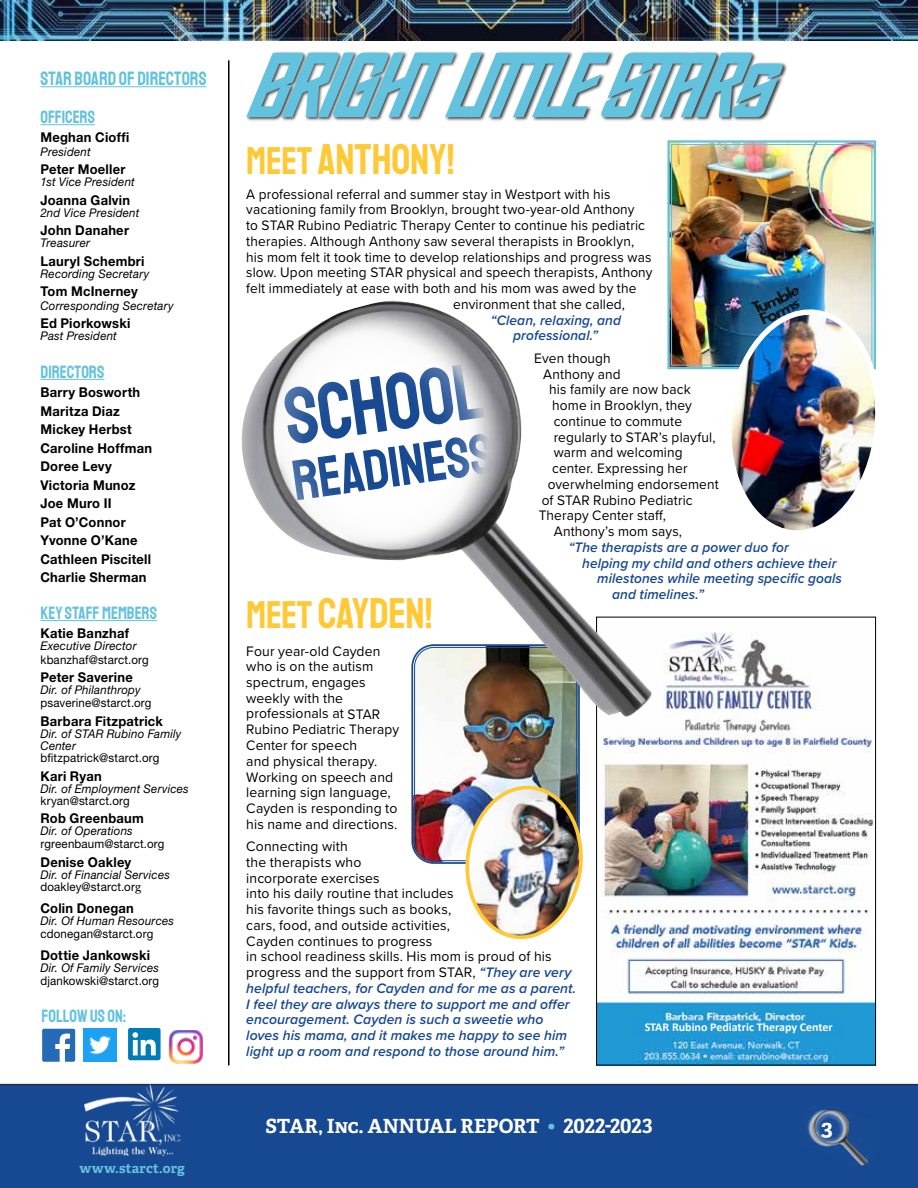
<style>
.page{position:relative;width:918px;height:1188px;background:#fff}
.page>*{position:absolute;margin:0;border:0;box-sizing:border-box;transform-origin:0 0}
.t1{font:79.5px "Staatliches";color:#174992;scale:.96 1}
.t2{font:75px "Edge of the Galaxy Italic";letter-spacing:-.065em;color:#63c2dd}
.t3{font:57px "Staatliches";color:#174992;scale:.96 1}
.t4{font:43.5px "Staatliches";letter-spacing:-.005em;color:#ffc835;scale:.96 1}
.t5{font:700 22.5px "Adelle PE";color:#fff}
.t6{font:700 19.5px "Adelle PE";letter-spacing:-.005em;color:#fff}
.t7{font:19.5px "Staatliches";letter-spacing:-.005em;color:#63c2dd;scale:.93 1}
.t8{font:18px "Staatliches";color:#63c2dd;scale:.93 1}
.t9{font:14.25px/15.8px "Proxima Nova";letter-spacing:.01em;color:#000}
.t10{font:14.25px "Proxima Nova";letter-spacing:.01em;color:#000;scale:.96 1}
.t11{font:italic 600 14.25px/15.8px "Proxima Nova";letter-spacing:.005em;color:#174992;text-align:center;scale:.96 1}
.t12{font:700 13.5px/18.5px "Helvetica Neue LT Std";letter-spacing:.02em;color:#000;scale:.96 1}
.t13{font:700 13.5px "Adelle PE";letter-spacing:.01em;color:#63c2dd}
.t14{font:italic 12px/12px "Helvetica Neue LT Std";letter-spacing:.02em;color:#000;scale:.96 1}
.t15{font:12px "Helvetica Neue LT Std";letter-spacing:.015em;color:#000;scale:.96 1}
.t16{font:700 12px "Calibri";color:#fff}
.s1{font-style:normal}
.s2{font-family:"Georgia";font-style:normal;color:#fff}
.s3{font-family:"Georgia";font-style:normal}
.s4{font-size:39px}
.s5{font-weight:600;font-style:italic;color:#174992}
.s6{color:#63c2dd}
</style>
<div class="page">
<div style="left:0;top:1084px;width:918px;height:104px;background:#174992"></div>
<img style="left:85px;top:1085px;width:96px;height:71px">
<img style="left:801px;top:1105px;width:79px;height:62px">
<img style="left:598px;top:632px;width:276px;height:431px">
<div style="left:596px;top:617px;width:280px;height:448px;border:1px solid #000"></div>
<div style="left:632px;top:1022px;width:213px;height:16px;background:#2098d5"></div>
<img style="left:414px;top:717px;width:161px;height:144px">
<svg style="left:42px;top:1029px;width:33px;height:33px"></svg>
<div style="left:128px;top:1029px;width:33px;height:31px;background:#007bb6;border-radius:2px"></div>
<svg style="left:133px;top:1032px;width:23px;height:23px"></svg>
<img style="left:84px;top:1029px;width:32px;height:32px">
<img style="left:169px;top:1030px;width:34px;height:33px">
<hr style="left:40px;top:86px;width:167px;height:1px;background:#63c2dd">
<hr style="left:40px;top:124px;width:55px;height:1px;background:#63c2dd">
<hr style="left:40px;top:379px;width:64px;height:1px;background:#63c2dd">
<hr style="left:40px;top:620px;width:117px;height:1px;background:#63c2dd">
<hr style="left:228px;top:60px;width:2px;height:1005px;background:#000">
<img style="left:0;top:0;width:918px;height:40px">
<img style="left:241px;top:300px;width:412px;height:417px">
<img style="left:667px;top:140px;width:209px;height:230px">
<div style="left:671px;top:144px;width:201px;height:221px;border:1px solid #63c2dd"></div>
<img style="left:717px;top:302px;width:159px;height:229px">
<img style="left:459px;top:780px;width:124px;height:160px">
<div style="left:245px;top:51px;width:543px;height:71px;background:#000;opacity:.75"></div>
<h3 class="t7" style="left:40px;top:65px;width:180px">STAR BOARD OF DIRECTORS</h3>
<p class="t8" style="left:40px;top:105px;width:60px">OFFICERS</p>
<p class="t12" style="left:40px;top:128px;width:94px">Meghan Cioffi</p>
<p class="t14" style="left:40px;top:145px;width:54px">President</p>
<p class="t12" style="left:40px;top:160px;width:90px">Peter Moeller</p>
<p class="t14" style="left:40px;top:176px;width:100px">1st Vice President</p>
<p class="t12" style="left:40px;top:191px;width:95px">Joanna Galvin</p>
<p class="t14" style="left:40px;top:206px;width:105px">2nd Vice President</p>
<p class="t12" style="left:40px;top:221px;width:94px">John Danaher</p>
<p class="t14" style="left:40px;top:237px;width:53px">Treasurer</p>
<p class="t12" style="left:40px;top:252px;width:110px">Lauryl Schembri</p>
<p class="t14" style="left:40px;top:267px;width:115px">Recording Secretary</p>
<p class="t12" style="left:40px;top:282px;width:103px">Tom McInerney</p>
<p class="t14" style="left:40px;top:300px;width:140px">Corresponding Secretary</p>
<p class="t12" style="left:40px;top:314px;width:95px">Ed Piorkowski</p>
<p class="t14" style="left:40px;top:330px;width:81px">Past President</p>
<p class="t8" style="left:40px;top:359px;width:70px">DIRECTORS</p>
<p class="t12" style="left:40px;top:383px;width:118px">Barry Bosworth<br>Maritza Diaz<br>Mickey Herbst<br>Caroline Hoffman<br>Doree Levy<br>Victoria Munoz<br>Joe Muro II<br>Pat O’Connor<br>Yvonne O’Kane<br>Cathleen Piscitell<br>Charlie Sherman</p>
<p class="t8" style="left:40px;top:601px;width:127px">KEY STAFF MEMBERS</p>
<p class="t12" style="left:40px;top:624px;width:94px">Katie Banzhaf</p>
<p class="t14" style="left:40px;top:640px;width:102px">Executive Director</p>
<p class="t15" style="left:40px;top:652px;width:114px">kbanzhaf@starct.org</p>
<p class="t12" style="left:40px;top:668px;width:98px">Peter Saverine</p>
<p class="t14" style="left:40px;top:684px;width:106px">Dir. of Philanthropy</p>
<p class="t15" style="left:40px;top:696px;width:117px">psaverine@starct.org</p>
<p class="t12" style="left:40px;top:712px;width:129px">Barbara Fitzpatrick</p>
<p class="t14" style="left:40px;top:728px;width:148px">Dir. of STAR Rubino Family<br>Center</p>
<p class="t15" style="left:40px;top:751px;width:125px">bfitzpatrick@starct.org</p>
<p class="t12" style="left:40px;top:766px;width:65px">Kari Ryan</p>
<p class="t14" style="left:40px;top:782px;width:156px">Dir. of Employment Services <span class="s1">kryan@starct.org</span><span class="s2">org</span></p>
<p class="t12" style="left:40px;top:809px;width:109px">Rob Greenbaum</p>
<p class="t14" style="left:40px;top:825px;width:98px">Dir. of Operations</p>
<p class="t15" style="left:40px;top:837px;width:131px">rgreenbaum@starct.org</p>
<p class="t12" style="left:40px;top:853px;width:96px">Denise Oakley</p>
<p class="t14" style="left:40px;top:868px;width:136px">Dir. of Financial Services <span class="s1">doakley@starct.or</span><span class="s3">g</span></p>
<p class="t12" style="left:40px;top:898px;width:99px">Colin Donegan</p>
<p class="t14" style="left:40px;top:914px;width:141px">Dir. Of Human Resources</p>
<p class="t15" style="left:40px;top:927px;width:119px">cdonegan@starct.org</p>
<p class="t12" style="left:40px;top:945px;width:116px">Dottie Jankowski</p>
<p class="t14" style="left:40px;top:961px;width:125px">Dir. Of Family Services</p>
<p class="t15" style="left:40px;top:974px;width:125px">djankowski@starct.org</p>
<p class="t8" style="left:42px;top:1003px;width:92px">FOLLOW US ON:</p>
<p class="t13" style="left:79px;top:1158px;width:107px">www.starct.org</p>
<h2 class="t2" style="left:246px;top:50px;width:520px">BRIGHT LITTLE STARs</h2>
<h3 class="t4" style="left:246px;top:130px;width:219px"><span class="s4">MEET</span> ANTHONY!</h3>
<p class="t10" style="left:246px;top:183px;width:381px">A professional referral and summer stay in Westport with his</p>
<p class="t10" style="left:246px;top:199px;width:406px">vacationing family from Brooklyn, brought two-year-old Anthony</p>
<p class="t10" style="left:246px;top:215px;width:417px">to STAR Rubino Pediatric Therapy Center to continue his pediatric</p>
<p class="t10" style="left:246px;top:231px;width:406px">therapies. Although Anthony saw several therapists in Brooklyn,</p>
<p class="t10" style="left:246px;top:246px;width:424px">his mom felt it took time to develop relationships and progress was</p>
<p class="t10" style="left:246px;top:262px;width:425px">slow. Upon meeting STAR physical and speech therapists, Anthony</p>
<p class="t10" style="left:246px;top:278px;width:408px">felt immediately at ease with both and his mom was awed by the</p>
<p class="t10" style="left:453px;top:294px;width:181px">environment that she called,</p>
<p class="t11" style="left:491px;top:312px;width:137px">“Clean, relaxing, and professional.”</p>
<p class="t10" style="left:534px;top:348px;width:81px">Even though</p>
<p class="t10" style="left:543px;top:363px;width:82px">Anthony and</p>
<p class="t10" style="left:549px;top:379px;width:149px">his family are now back</p>
<p class="t10" style="left:552px;top:395px;width:147px">home in Brooklyn, they</p>
<p class="t10" style="left:554px;top:411px;width:135px">continue to commute</p>
<p class="t10" style="left:554px;top:426px;width:170px">regularly to STAR’s playful,</p>
<p class="t10" style="left:554px;top:442px;width:136px">warm and welcoming</p>
<p class="t10" style="left:552px;top:458px;width:142px">center. Expressing her</p>
<p class="t10" style="left:548px;top:474px;width:180px">overwhelming endorsement</p>
<p class="t10" style="left:542px;top:489px;width:159px">of STAR Rubino Pediatric</p>
<p class="t10" style="left:539px;top:505px;width:134px">Therapy Center staff,</p>
<p class="t10" style="left:554px;top:521px;width:135px">Anthony’s mom says,</p>
<p class="t11" style="left:569px;top:539px;width:231px">“The therapists are a power duo for</p>
<p class="t11" style="left:582px;top:555px;width:266px">helping my child and others achieve their</p>
<p class="t11" style="left:597px;top:570px;width:257px">milestones while meeting specific goals</p>
<p class="t11" style="left:612px;top:586px;width:97px">and timelines.”</p>
<h1 class="t1" style="left:278px;top:365px;width:209px;rotate:-8deg">SCHOOL</h1>
<h3 class="t3" style="left:287px;top:444px;width:213px;rotate:-8deg">READINESS</h3>
<h3 class="t4" style="left:246px;top:584px;width:196px"><span class="s4">MEET</span> CAYDEN!</h3>
<p class="t9" style="left:246px;top:642px;width:154px">Four year-old Cayden who is on the autism spectrum, engages weekly with the professionals at STAR<br>Rubino Pediatric Therapy<br>Center for speech<br>and physical therapy.<br>Working on speech and learning sign language,<br>Cayden is responding to his name and directions.</p>
<p class="t9" style="left:246px;top:838px;width:332px">Connecting with<br>the therapists who<br>incorporate exercises<br>into his daily routine that includes<br>his favorite things such as books,<br>cars, food, and outside activities,<br>Cayden continues to progress<br>in school readiness skills. His mom is proud of his progress and the support from STAR, <span class="s5">“They are very helpful teachers, for Cayden and for me as a parent.<br>I feel they are always there to support me and offer encouragement. Cayden is such a sweetie who loves his mama, and it makes me happy to see him light up a room and respond to those around him.”</span></p>
<p class="t16" style="left:645px;top:1019px;width:190px">STAR Rubino Pediatric Therapy Center</p>
<h3 class="t6" style="left:265px;top:1112px;width:389px">STAR, Inc. ANNUAL REPORT <span class="s6">•</span> 2022-2023</h3>
<h3 class="t5" style="left:821px;top:1112px;width:13px">3</h3>
</div>
